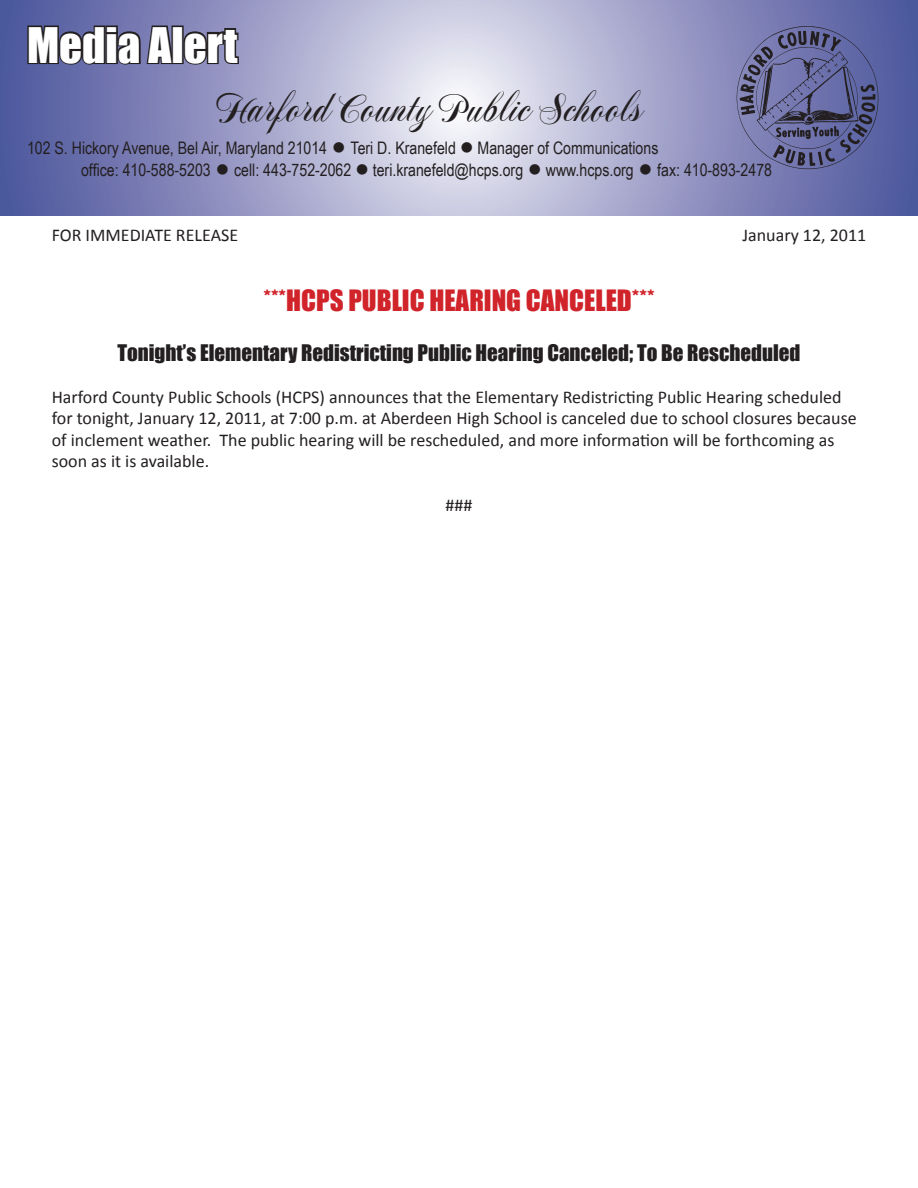
<style>
.page{position:relative;width:918px;height:1188px;background:#fff}
.page>*{position:absolute;margin:0;border:0;box-sizing:border-box;transform-origin:0 0}
.t1{font:45px "Impact";color:#fff}
.t2{font:700 36px "Notnorval Hmk";color:#231f20}
.t3{font:27px "Impact";color:#d1232a}
.t4{font:21px "Impact";color:#231f20}
.t5{font:18px/21.6px "Calibri";color:#231f20}
.t6{font:17.25px/21.6px "Arial Narrow";color:#231f20}
</style>
<div class="page">
<svg style="left:0;top:0;width:918px;height:216px;background:#a4a6cc"></svg>
<svg style="left:26px;top:0;width:149px;height:67px;background:#565985"></svg>
<div style="left:172px;top:26px;width:12px;height:38px;border:3px solid #231f20"></div>
<svg style="left:181px;top:27px;width:59px;height:40px;background:#605e79"></svg>
<img style="left:720px;top:7px;width:186px;height:189px">
<p class="t1" style="left:27px;top:10px;width:212px">Media Alert</p>
<p class="t2" style="left:214px;top:89px;width:428px">Harford County Public Schools</p>
<p class="t6" style="left:81px;top:137px;width:693px;text-indent:-54px">102 S. Hickory Avenue, Bel Air, Maryland 21014 ● Teri D. Kranefeld ● Manager of Communications<br>office: 410-588-5203 ● cell: 443-752-2062 ● teri.kranefeld@hcps.org ● www.hcps.org ● fax: 410-893-2478</p>
<p class="t5" style="left:52px;top:223px;width:188px">FOR IMMEDIATE RELEASE</p>
<p class="t5" style="left:742px;top:223px;width:125px">January 12, 2011</p>
<p class="t3" style="left:263px;top:279px;width:393px">***HCPS PUBLIC HEARING CANCELED***</p>
<p class="t4" style="left:117px;top:337px;width:685px">Tonight’s Elementary Redistricting Public Hearing Canceled; To Be Rescheduled</p>
<p class="t5" style="left:52px;top:385px;width:806px">Harford County Public Schools (HCPS) announces that the Elementary Redistricting Public Hearing scheduled for tonight, January 12, 2011, at 7:00 p.m. at Aberdeen High School is canceled due to school closures because of inclement weather. The public hearing will be rescheduled, and more information will be forthcoming as soon as it is available.</p>
<p class="t5" style="left:446px;top:493px;width:28px">###</p>
</div>
